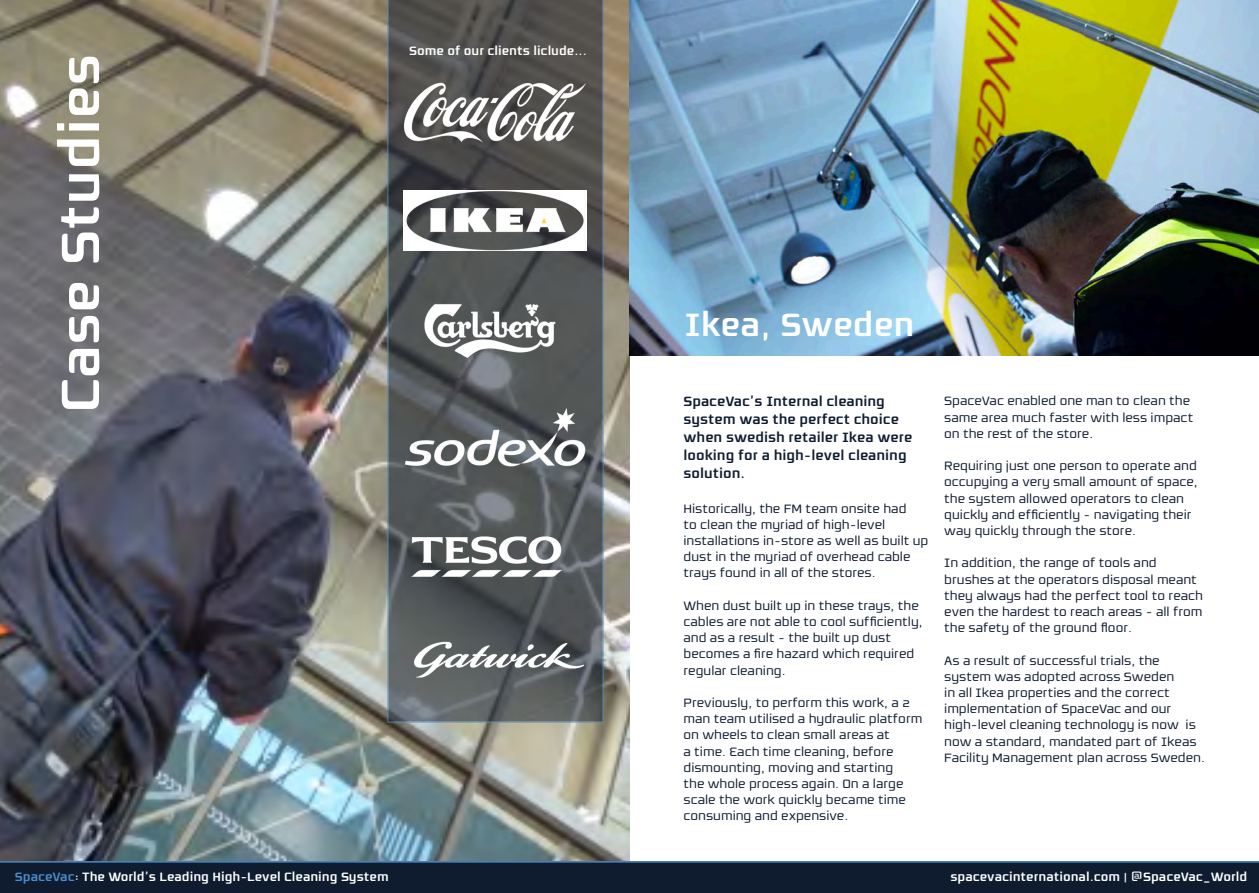
<style>
.page{position:relative;width:1259px;height:893px;background:#fff}
.page>*{position:absolute;margin:0;border:0;box-sizing:border-box;transform-origin:0 0}
.t1{font:700 60px "Resea";color:#fff}
.t2{font:700 36px "Resea";color:#fff}
.t3{font:700 15px/18px "Resea";color:#0f1c30}
.t4{font:13.5px/16.2px "Resea";color:#0f1c30}
.t5{font:700 13.5px "Resea";color:#fff}
.s1{color:#4b8cca}
</style>
<div class="page">
<img style="left:0;top:0;width:629px;height:861px">
<div style="left:0;top:861px;width:1259px;height:32px;background:#0f1c30"></div>
<img style="left:629px;top:0;width:630px;height:355px">
<svg style="left:387px;top:0;width:217px;height:723px;background:#545758"></svg>
<img style="left:403px;top:82px;width:183px;height:61px">
<img style="left:403px;top:299px;width:183px;height:61px">
<img style="left:403px;top:626px;width:183px;height:61px">
<img style="left:403px;top:190px;width:183px;height:61px">
<img style="left:403px;top:517px;width:183px;height:78px">
<img style="left:403px;top:406px;width:183px;height:62px">
<p class="t1" style="left:48px;top:413px;width:360px;rotate:-90deg">Case Studies</p>
<p class="t5" style="left:409px;top:43px;width:179px">Some of our clients liclude...</p>
<p class="t2" style="left:684px;top:305px;width:232px">Ikea, Sweden</p>
<p class="t3" style="left:683px;top:393px;width:230px">SpaceVac’s Internal cleaning system was the perfect choice when swedish retailer Ikea were looking for a high-level cleaning solution.</p>
<p class="t4" style="left:683px;top:500px;width:246px">Historically, the FM team onsite had<br>to clean the myriad of high-level installations in-store as well as built up dust in the myriad of overhead cable trays found in all of the stores.</p>
<p class="t4" style="left:683px;top:597px;width:241px">When dust built up in these trays, the cables are not able to cool sufficiently, and as a result - the built up dust becomes a fire hazard which required regular cleaning.</p>
<p class="t4" style="left:683px;top:694px;width:240px">Previously, to perform this work, a 2 man team utilised a hydraulic platform on wheels to clean small areas at<br>a time. Each time cleaning, before dismounting, moving and starting<br>the whole process again. On a large scale the work quickly became time consuming and expensive.</p>
<p class="t4" style="left:944px;top:393px;width:251px">SpaceVac enabled one man to clean the same area much faster with less impact on the rest of the store.</p>
<p class="t4" style="left:944px;top:458px;width:255px">Requiring just one person to operate and occupying a very small amount of space, the system allowed operators to clean quickly and efficiently - navigating their way quickly through the store.</p>
<p class="t4" style="left:944px;top:555px;width:260px">In addition, the range of tools and brushes at the operators disposal meant they always had the perfect tool to reach even the hardest to reach areas - all from the safety of the ground floor.</p>
<p class="t4" style="left:944px;top:652px;width:262px">As a result of successful trials, the system was adopted across Sweden<br>in all Ikea properties and the correct implementation of SpaceVac and our high-level cleaning technology is now is now a standard, mandated part of Ikeas Facility Management plan across Sweden.</p>
<p class="t5" style="left:15px;top:869px;width:375px"><span class="s1">SpaceVac</span>: The World’s Leading High-Level Cleaning System</p>
<p class="t5" style="left:950px;top:869px;width:298px">spacevacinternational.com | @SpaceVac_World</p>
</div>
